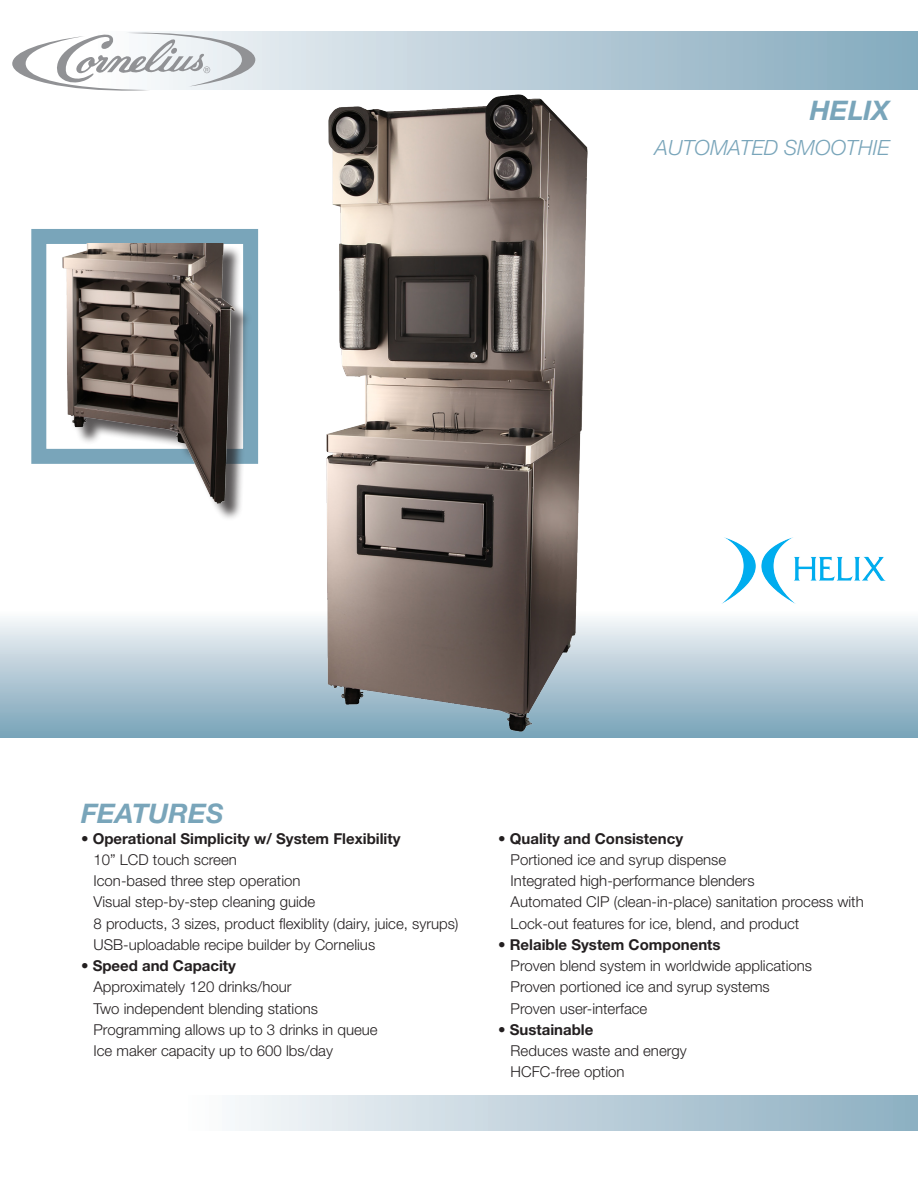
<style>
.page{position:relative;width:918px;height:1188px;background:#fff}
.page>*{position:absolute;margin:0;border:0;box-sizing:border-box;transform-origin:0 0}
._1-TITLE{font:italic 700 27px "Helvetica Neue LT Std";color:#79a5ba}
._1-TITLE-2{font:italic 300 21px "Helvetica Neue LT Std";color:#79a5ba}
._3-Bullets{font:300 15px "Helvetica Neue LT Std";color:#231f20}
._3-Bullets-2{font:700 15px "Helvetica Neue LT Std";color:#231f20}
</style>
<div class="page">
<div style="left:0;top:610px;width:918px;height:127px;background:linear-gradient(to bottom,#fbfafb,#77a1b7)"></div>
<svg style="left:256px;top:32px;width:662px;height:58px;background:#afc7d4"></svg>
<svg style="left:12px;top:32px;width:244px;height:59px"></svg>
<div style="left:0;top:1096px;width:918px;height:35px;background:linear-gradient(to right,#fff,#8eafc2)"></div>
<img style="left:722px;top:538px;width:163px;height:66px">
<div style="left:31px;top:229px;width:227px;height:235px;border:15px solid #79a5ba"></div>
<div style="left:65px;top:246px;width:187px;height:276px;background:#231f20;opacity:.75"></div>
<img style="left:53px;top:243px;width:188px;height:261px">
<img style="left:313px;top:75px;width:281px;height:663px">
<p class="_1-TITLE" style="left:810px;top:93px;width:81px">HELIX</p>
<p class="_1-TITLE-2" style="left:655px;top:135px;width:236px">AUTOMATED SMOOTHIE</p>
<p class="_1-TITLE" style="left:81px;top:797px;width:144px">FEATURES</p>
<p class="_3-Bullets-2" style="left:81px;top:829px;width:321px">• Operational Simplicity w/ System Flexibility</p>
<p class="_3-Bullets" style="left:94px;top:850px;width:145px">10” LCD touch screen</p>
<p class="_3-Bullets" style="left:94px;top:872px;width:208px">Icon-based three step operation</p>
<p class="_3-Bullets" style="left:94px;top:893px;width:223px">Visual step-by-step cleaning guide</p>
<p class="_3-Bullets" style="left:94px;top:914px;width:367px">8 products, 3 sizes, product flexiblity (dairy, juice, syrups)</p>
<p class="_3-Bullets" style="left:94px;top:935px;width:283px">USB-uploadable recipe builder by Cornelius</p>
<p class="_3-Bullets-2" style="left:81px;top:956px;width:157px">• Speed and Capacity</p>
<p class="_3-Bullets" style="left:94px;top:978px;width:200px">Approximately 120 drinks/hour</p>
<p class="_3-Bullets" style="left:94px;top:999px;width:226px">Two independent blending stations</p>
<p class="_3-Bullets" style="left:94px;top:1020px;width:286px">Programming allows up to 3 drinks in queue</p>
<p class="_3-Bullets" style="left:94px;top:1042px;width:241px">Ice maker capacity up to 600 lbs/day</p>
<p class="_3-Bullets-2" style="left:498px;top:829px;width:187px">• Quality and Consistency</p>
<p class="_3-Bullets" style="left:511px;top:850px;width:217px">Portioned ice and syrup dispense</p>
<p class="_3-Bullets" style="left:511px;top:872px;width:245px">Integrated high-performance blenders</p>
<p class="_3-Bullets" style="left:511px;top:893px;width:355px">Automated CIP (clean-in-place) sanitation process with</p>
<p class="_3-Bullets" style="left:511px;top:914px;width:290px">Lock-out features for ice, blend, and product</p>
<p class="_3-Bullets-2" style="left:498px;top:935px;width:224px">• Relaible System Components</p>
<p class="_3-Bullets" style="left:511px;top:957px;width:303px">Proven blend system in worldwide applications</p>
<p class="_3-Bullets" style="left:511px;top:978px;width:261px">Proven portioned ice and syrup systems</p>
<p class="_3-Bullets" style="left:511px;top:999px;width:138px">Proven user-interface</p>
<p class="_3-Bullets-2" style="left:498px;top:1020px;width:97px">• Sustainable</p>
<p class="_3-Bullets" style="left:511px;top:1042px;width:178px">Reduces waste and energy</p>
<p class="_3-Bullets" style="left:511px;top:1063px;width:115px">HCFC-free option</p>
</div>
